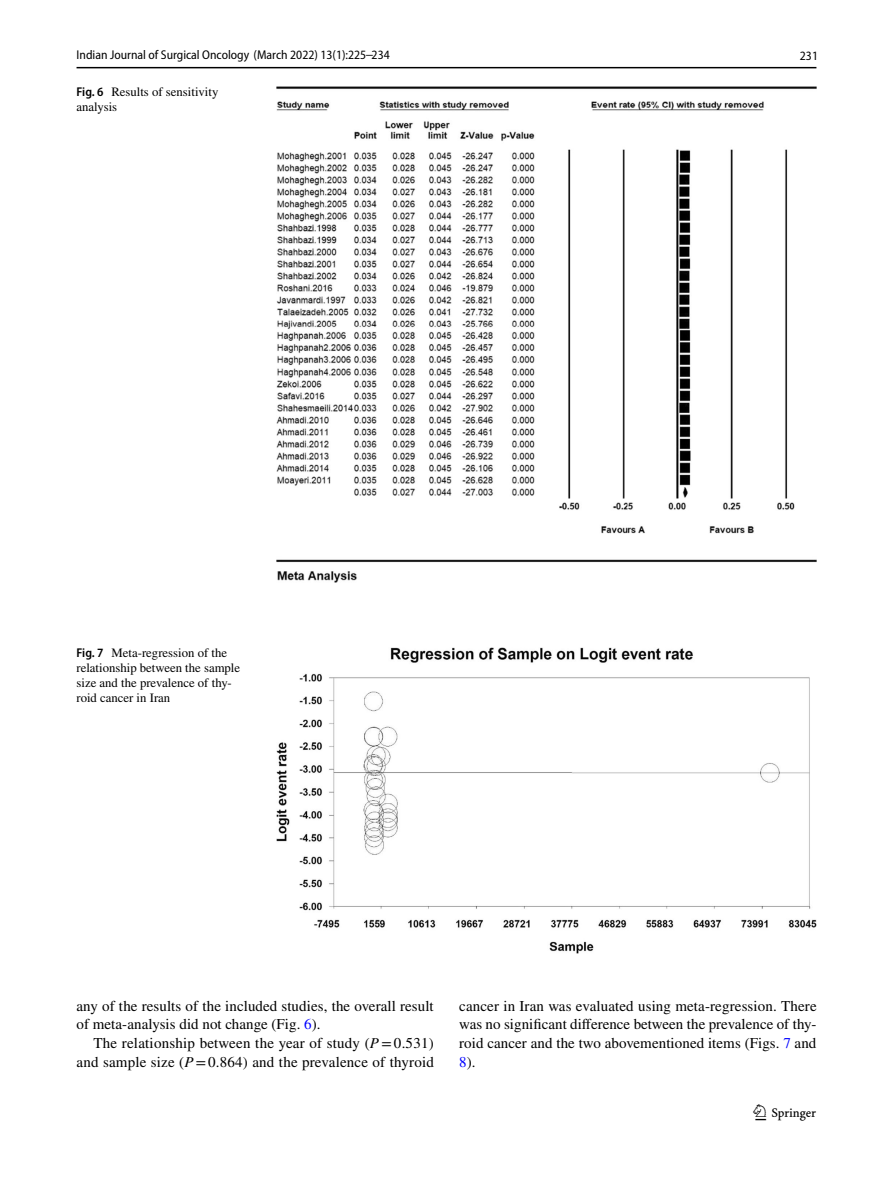
<style>
.page{position:relative;width:893px;height:1187px;background:#fff}
.page>*{position:absolute;margin:0;border:0;box-sizing:border-box;transform-origin:0 0}
.t1{font:22.5px "Springnew Regular 3";color:#000}
.t2{font:15px/18.8px "STIX Regular 2";letter-spacing:.005em;color:#000}
.t3{font:12.75px/15px "STIX Regular 2";color:#000}
.t4{font:semi-condensed 12.75px "Myriad Pro";color:#000}
.t5{font:semi-condensed 12.75px "Wpglkc Myriad Pro";color:#000}
.s1{font-family:"Myriad Pro Semi Cn 3";font-stretch:normal}
.s2{font-family:"STIX";font-stretch:normal;font-size:16.35px}
.s3{font-family:"Myriad Pro";font-weight:600;font-stretch:semi-condensed}
.s4{color:#00f}
.s5{font-family:"STIX";font-style:italic}
</style>
<div class="page">
<hr style="left:77px;top:67px;width:739px;height:1px;background:#000">
<img style="left:276px;top:87px;width:540px;height:495px">
<img style="left:276px;top:647px;width:540px;height:305px">
<p class="t4" style="left:77px;top:48px;width:315px">Indian Journal of Surgical Oncology <span class="s1">(March 2022) 13(1):225</span><span class="s2">–</span><span class="s1">234</span></p>
<p class="t3" style="left:77px;top:85px;width:143px"><span class="s3">Fig. 6</span> Results of sensitivity analysis</p>
<p class="t5" style="left:800px;top:51px;width:20px">231</p>
<p class="t3" style="left:77px;top:645px;width:165px"><span class="s3">Fig. 7</span> Meta-regression of the relationship between the sample size and the prevalence of thy&shy;roid cancer in Iran</p>
<p class="t2" style="left:77px;top:997px;width:359px">any of the results of the included studies, the overall result of meta-analysis did not change (Fig. <span class="s4">6</span>).</p>
<p class="t2" style="left:77px;top:1034px;width:359px;text-align:right">The relationship between the year of study (<span class="s5">P</span>=0.531) and sample size (<span class="s5">P</span>=0.864) and the prevalence of thyroid</p>
<p class="t2" style="left:459px;top:997px;width:359px;text-align:justify">cancer in Iran was evaluated using meta-regression. There was no significant difference between the prevalence of thy&shy;roid cancer and the two abovementioned items (Figs. <span class="s4">7</span> and <span class="s4">8</span>).</p>
<h1 class="t1" style="left:755px;top:1104px;width:62px">1 3</h1>
</div>
